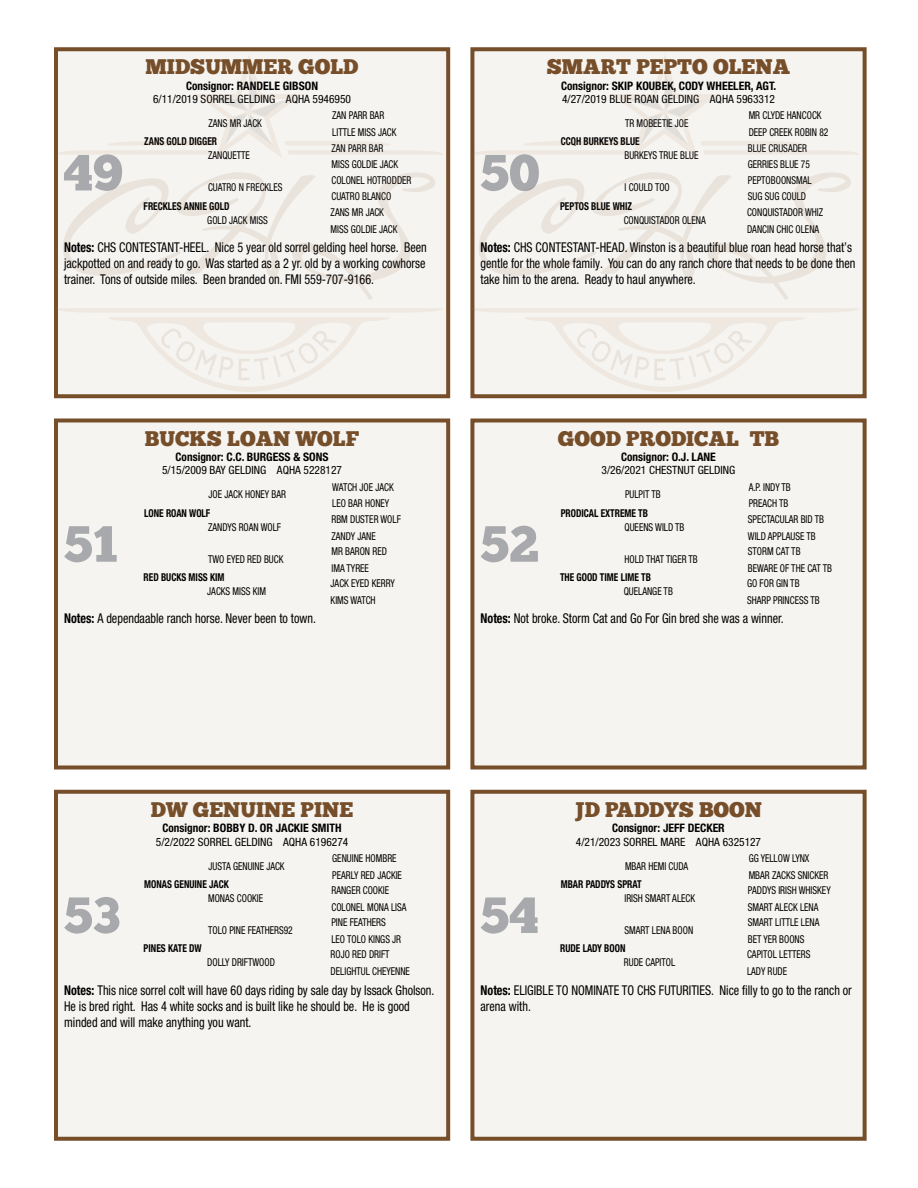
<style>
.page{position:relative;width:918px;height:1188px;background:#fff}
.page>*{position:absolute;margin:0;border:0;box-sizing:border-box;transform-origin:0 0}
.t1{font:50.85px "Chunk Five";color:#a7a9ac}
.t2{font:21.15px "Chunk Five";color:#764e2a}
.t3{font:condensed 13.5px/16.2px "Helvetica Neue LT Pro";color:#000;scale:.9 1}
.t4{font:700 condensed 11.7px "Helvetica Neue LT Pro";color:#000;scale:.96 1}
.t5{font:condensed 11.4px "Helvetica Neue LT Pro";color:#000}
.t6{font:condensed 10.8px/16.8px "Helvetica Neue LT Pro";color:#000;scale:.87 1}
.t7{font:700 condensed 10.8px "Helvetica Neue LT Pro";color:#000;scale:.87 1}
.s1{font-weight:700}
</style>
<div class="page">
<div style="left:56px;top:49px;width:392px;height:347px;background:#f6f4f0"></div>
<div style="left:54px;top:47px;width:396px;height:351px;border:4px solid #764e2a"></div>
<div style="left:472px;top:49px;width:393px;height:347px;background:#f6f4f0"></div>
<div style="left:470px;top:47px;width:397px;height:351px;border:4px solid #764e2a"></div>
<div style="left:56px;top:420px;width:392px;height:348px;background:#f6f4f0"></div>
<div style="left:54px;top:418px;width:396px;height:351px;border:4px solid #764e2a"></div>
<div style="left:472px;top:420px;width:393px;height:348px;background:#f6f4f0"></div>
<div style="left:470px;top:418px;width:397px;height:351px;border:4px solid #764e2a"></div>
<div style="left:56px;top:792px;width:392px;height:347px;background:#f6f4f0"></div>
<div style="left:54px;top:790px;width:396px;height:351px;border:4px solid #764e2a"></div>
<div style="left:472px;top:792px;width:393px;height:347px;background:#f6f4f0"></div>
<div style="left:470px;top:790px;width:397px;height:351px;border:4px solid #764e2a"></div>
<svg style="left:196px;top:56px;width:106px;height:85px"></svg>
<svg style="left:54px;top:141px;width:389px;height:251px"></svg>
<svg style="left:161px;top:328px;width:176px;height:52px"></svg>
<svg style="left:612px;top:55px;width:106px;height:86px"></svg>
<svg style="left:470px;top:141px;width:389px;height:251px"></svg>
<svg style="left:577px;top:328px;width:176px;height:52px"></svg>
<h1 class="t1" style="left:63px;top:149px;width:61px">49</h1>
<h2 class="t2" style="left:146px;top:57px;width:214px">MIDSUMMER GOLD</h2>
<p class="t4" style="left:186px;top:79px;width:139px">Consignor: RANDELE GIBSON</p>
<p class="t5" style="left:153px;top:92px;width:199px">6/11/2019 SORREL GELDING AQHA 5946950</p>
<p class="t6" style="left:209px;top:115px;width:63px">ZANS MR JACK</p>
<p class="t6" style="left:332px;top:107px;width:75px">ZAN PARR BAR<br>LITTLE MISS JACK</p>
<p class="t6" style="left:208px;top:147px;width:50px">ZANQUETTE</p>
<p class="t6" style="left:331px;top:139px;width:78px">ZAN PARR BAR<br>MISS GOLDIE JACK</p>
<p class="t7" style="left:144px;top:199px;width:100px">FRECKLES ANNIE GOLD</p>
<p class="t7" style="left:144px;top:135px;width:85px">ZANS GOLD DIGGER</p>
<p class="t6" style="left:208px;top:179px;width:87px">CUATRO N FRECKLES</p>
<p class="t6" style="left:331px;top:171px;width:94px">COLONEL HOTRODDER<br>CUATRO BLANCO</p>
<p class="t6" style="left:207px;top:211px;width:71px">GOLD JACK MISS</p>
<p class="t6" style="left:331px;top:204px;width:78px">ZANS MR JACK<br>MISS GOLDIE JACK</p>
<p class="t3" style="left:64px;top:239px;width:405px;text-align:justify"><span class="s1">Notes:</span> CHS CONTESTANT-HEEL. Nice 5 year old sorrel gelding heel horse. Been jackpotted on and ready to go. Was started as a 2 yr. old by a working cowhorse trainer. Tons of outside miles. Been branded on. FMI 559-707-9166.</p>
<h1 class="t1" style="left:480px;top:149px;width:61px">50</h1>
<h2 class="t2" style="left:547px;top:57px;width:245px">SMART PEPTO OLENA</h2>
<p class="t4" style="left:561px;top:79px;width:226px">Consignor: SKIP KOUBEK, CODY WHEELER, AGT.</p>
<p class="t5" style="left:562px;top:92px;width:214px">4/27/2019 BLUE ROAN GELDING AQHA 5963312</p>
<p class="t6" style="left:625px;top:115px;width:74px">TR MOBEETIE JOE</p>
<p class="t6" style="left:749px;top:107px;width:93px">MR CLYDE HANCOCK<br>DEEP CREEK ROBIN 82</p>
<p class="t6" style="left:625px;top:147px;width:87px">BURKEYS TRUE BLUE</p>
<p class="t6" style="left:748px;top:139px;width:73px">BLUE CRUSADER<br>GERRIES BLUE 75</p>
<p class="t7" style="left:560px;top:199px;width:84px">PEPTOS BLUE WHIZ</p>
<p class="t7" style="left:561px;top:135px;width:92px">CCQH BURKEYS BLUE</p>
<p class="t6" style="left:625px;top:179px;width:54px">I COULD TOO</p>
<p class="t6" style="left:748px;top:171px;width:75px">PEPTOBOONSMAL<br>SUG SUG COULD</p>
<p class="t6" style="left:624px;top:211px;width:96px">CONQUISTADOR OLENA</p>
<p class="t6" style="left:747px;top:204px;width:89px">CONQUISTADOR WHIZ<br>DANCIN CHIC OLENA</p>
<p class="t3" style="left:481px;top:239px;width:418px"><span class="s1">Notes:</span> CHS CONTESTANT-HEAD. Winston is a beautiful blue roan head horse that’s gentle for the whole family. You can do any ranch chore that needs to be done then take him to the arena. Ready to haul anywhere.</p>
<h1 class="t1" style="left:63px;top:520px;width:56px">51</h1>
<h2 class="t2" style="left:145px;top:428px;width:216px">BUCKS LOAN WOLF</h2>
<p class="t4" style="left:176px;top:450px;width:161px">Consignor: C.C. BURGESS &amp; SONS</p>
<p class="t5" style="left:162px;top:464px;width:181px">5/15/2009 BAY GELDING AQHA 5228127</p>
<p class="t6" style="left:209px;top:486px;width:91px">JOE JACK HONEY BAR</p>
<p class="t6" style="left:332px;top:478px;width:72px">WATCH JOE JACK<br>LEO BAR HONEY</p>
<p class="t6" style="left:208px;top:518px;width:85px">ZANDYS ROAN WOLF</p>
<p class="t6" style="left:331px;top:510px;width:81px">RBM DUSTER WOLF<br>ZANDY JANE</p>
<p class="t7" style="left:144px;top:571px;width:94px">RED BUCKS MISS KIM</p>
<p class="t7" style="left:144px;top:506px;width:77px">LONE ROAN WOLF</p>
<p class="t6" style="left:208px;top:550px;width:88px">TWO EYED RED BUCK</p>
<p class="t6" style="left:331px;top:543px;width:65px">MR BARON RED<br>IMA TYREE</p>
<p class="t6" style="left:207px;top:583px;width:69px">JACKS MISS KIM</p>
<p class="t6" style="left:331px;top:575px;width:75px">JACK EYED KERRY<br>KIMS WATCH</p>
<p class="t3" style="left:64px;top:610px;width:281px"><span class="s1">Notes:</span> A dependaable ranch horse. Never been to town.</p>
<h1 class="t1" style="left:480px;top:520px;width:61px">52</h1>
<h2 class="t2" style="left:558px;top:428px;width:223px">GOOD PRODICAL TB</h2>
<p class="t4" style="left:621px;top:450px;width:100px">Consignor: O.J. LANE</p>
<p class="t5" style="left:602px;top:464px;width:135px">3/26/2021 CHESTNUT GELDING</p>
<p class="t6" style="left:625px;top:486px;width:42px">PULPIT TB</p>
<p class="t6" style="left:749px;top:478px;width:50px">A.P. INDY TB<br>PREACH TB</p>
<p class="t6" style="left:625px;top:518px;width:70px">QUEENS WILD TB</p>
<p class="t6" style="left:748px;top:510px;width:89px">SPECTACULAR BID TB<br>WILD APPLAUSE TB</p>
<p class="t7" style="left:560px;top:571px;width:106px">THE GOOD TIME LIME TB</p>
<p class="t7" style="left:561px;top:506px;width:102px">PRODICAL EXTREME TB</p>
<p class="t6" style="left:625px;top:550px;width:86px">HOLD THAT TIGER TB</p>
<p class="t6" style="left:748px;top:543px;width:98px">STORM CAT TB<br>BEWARE OF THE CAT TB</p>
<p class="t6" style="left:624px;top:583px;width:58px">QUELANGE TB</p>
<p class="t6" style="left:747px;top:575px;width:85px">GO FOR GIN TB<br>SHARP PRINCESS TB</p>
<p class="t3" style="left:481px;top:610px;width:338px"><span class="s1">Notes:</span> Not broke. Storm Cat and Go For Gin bred she was a winner.</p>
<h1 class="t1" style="left:63px;top:892px;width:58px">53</h1>
<h2 class="t2" style="left:151px;top:800px;width:204px">DW GENUINE PINE</h2>
<p class="t4" style="left:163px;top:821px;width:188px">Consignor: BOBBY D. OR JACKIE SMITH</p>
<p class="t5" style="left:156px;top:835px;width:194px">5/2/2022 SORREL GELDING AQHA 6196274</p>
<p class="t6" style="left:209px;top:857px;width:89px">JUSTA GENUINE JACK</p>
<p class="t6" style="left:332px;top:850px;width:82px">GENUINE HOMBRE<br>PEARLY RED JACKIE</p>
<p class="t6" style="left:208px;top:889px;width:65px">MONAS COOKIE</p>
<p class="t6" style="left:331px;top:882px;width:88px">RANGER COOKIE<br>COLONEL MONA LISA</p>
<p class="t7" style="left:144px;top:878px;width:99px">MONAS GENUINE JACK</p>
<p class="t6" style="left:208px;top:922px;width:99px">TOLO PINE FEATHERS92</p>
<p class="t6" style="left:331px;top:914px;width:82px">PINE FEATHERS<br>LEO TOLO KINGS JR</p>
<p class="t6" style="left:207px;top:954px;width:79px">DOLLY DRIFTWOOD</p>
<p class="t6" style="left:331px;top:946px;width:93px">ROJO RED DRIFT<br>DELIGHTUL CHEYENNE</p>
<p class="t7" style="left:144px;top:942px;width:68px">PINES KATE DW</p>
<p class="t3" style="left:64px;top:982px;width:413px"><span class="s1">Notes:</span> This nice sorrel colt will have 60 days riding by sale day by Issack Gholson.<br>He is bred right. Has 4 white socks and is built like he should be. He is good minded and will make anything you want.</p>
<h1 class="t1" style="left:480px;top:892px;width:60px">54</h1>
<h2 class="t2" style="left:575px;top:800px;width:189px">JD PADDYS BOON</h2>
<p class="t4" style="left:612px;top:821px;width:119px">Consignor: JEFF DECKER</p>
<p class="t5" style="left:576px;top:835px;width:187px">4/21/2023 SORREL MARE AQHA 6325127</p>
<p class="t6" style="left:625px;top:857px;width:74px">MBAR HEMI CUDA</p>
<p class="t6" style="left:749px;top:850px;width:93px">GG YELLOW LYNX<br>MBAR ZACKS SNICKER</p>
<p class="t6" style="left:625px;top:889px;width:83px">IRISH SMART ALECK</p>
<p class="t6" style="left:748px;top:882px;width:97px">PADDYS IRISH WHISKEY<br>SMART ALECK LENA</p>
<p class="t7" style="left:561px;top:878px;width:95px">MBAR PADDYS SPRAT</p>
<p class="t6" style="left:625px;top:922px;width:81px">SMART LENA BOON</p>
<p class="t6" style="left:748px;top:914px;width:84px">SMART LITTLE LENA<br>BET YER BOONS</p>
<p class="t6" style="left:624px;top:954px;width:61px">RUDE CAPITOL</p>
<p class="t6" style="left:747px;top:946px;width:74px">CAPITOL LETTERS<br>LADY RUDE</p>
<p class="t7" style="left:560px;top:942px;width:77px">RUDE LADY BOON</p>
<p class="t3" style="left:481px;top:982px;width:414px"><span class="s1">Notes:</span> ELIGIBLE TO NOMINATE TO CHS FUTURITIES. Nice filly to go to the ranch or arena with.</p>
</div>
